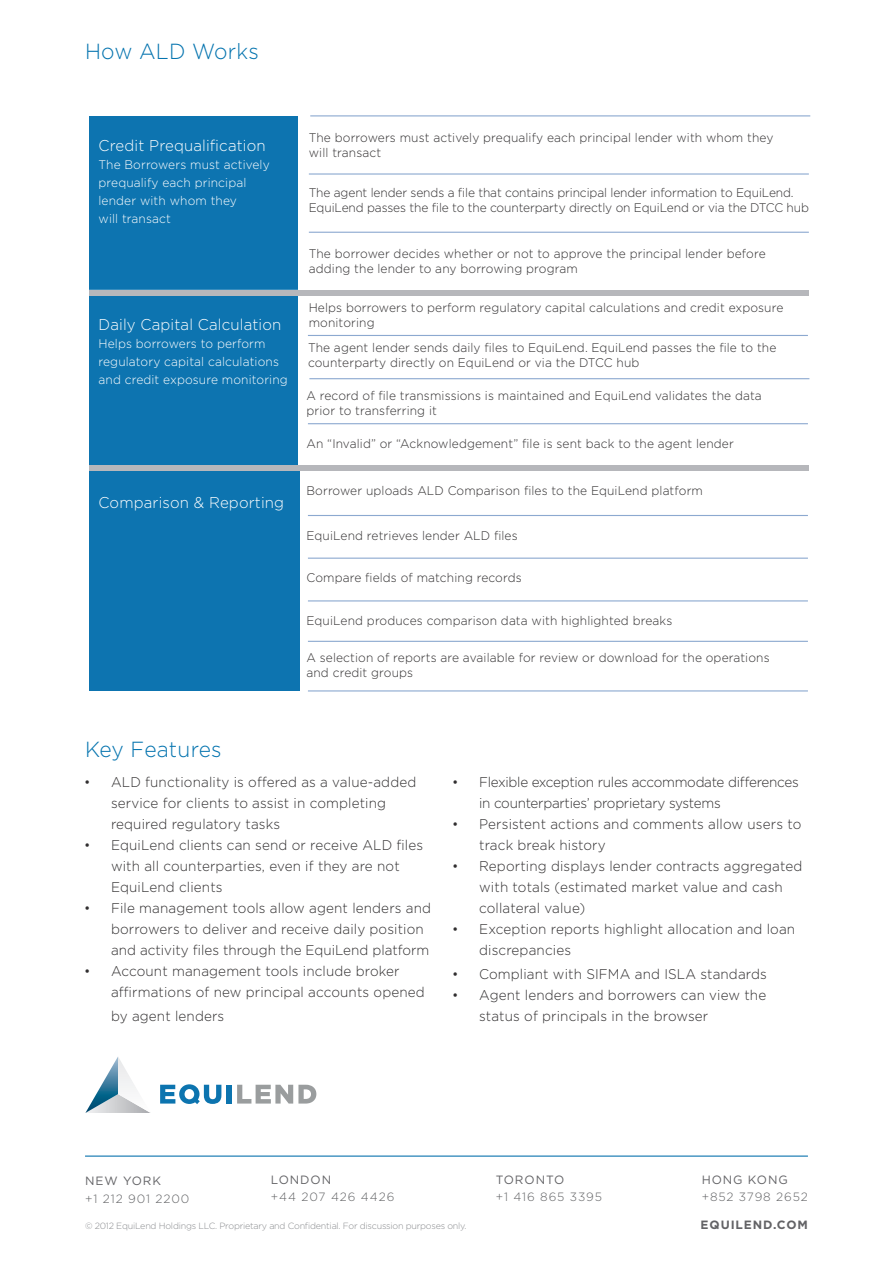
<style>
.page{position:relative;width:893px;height:1263px;background:#fff}
.page>*{position:absolute;margin:0;border:0;box-sizing:border-box;transform-origin:0 0}
.t1{font:300 21.9px "Gotham";letter-spacing:.01em;color:#0574af;scale:.96 1}
.t2{font:300 15.6px "Gotham";letter-spacing:.01em;color:#fff;scale:.96 1}
.t3{font:300 14.1px/21px "Gotham";letter-spacing:.01em;color:#312f30;scale:.96 1}
.t4{font:300 14.1px/21px "Gotham";letter-spacing:-.02em;color:#312f30;scale:.96 1}
.t5{font:300 12.45px/15px "Gotham";letter-spacing:.01em;color:#312f30;scale:.96 1}
.t6{font:300 12.45px "Gotham";letter-spacing:.01em;color:#fff;scale:.96 1}
.t7{font:300 12.45px "Gotham";letter-spacing:-.01em;color:#312f30;scale:.96 1}
.t8{font:300 12px "Gotham";letter-spacing:.075em;color:#636466}
.t9{font:12px "Gotham";letter-spacing:.075em;color:#636366}
.t10{font:700 12px "Gotham";letter-spacing:.075em;color:#636366}
.t11{font:300 9px "Gotham";letter-spacing:-.025em;color:#8a8c8f}
</style>
<div class="page">
<div style="left:88px;top:292px;width:210px;height:178px;background:#0d74b0"></div>
<div style="left:88px;top:116px;width:210px;height:176px;background:#0d74b0"></div>
<div style="left:89px;top:467px;width:210px;height:224px;background:#0d74b0"></div>
<svg style="left:85px;top:1057px;width:65px;height:56px"></svg>
<div style="left:227px;top:1085px;width:5px;height:18px;background:#0c74af"></div>
<svg style="left:160px;top:1084px;width:61px;height:20px"></svg>
<svg style="left:237px;top:1085px;width:79px;height:18px"></svg>
<hr style="left:85px;top:1155px;width:723px;height:2px;background:#0c74af">
<hr style="left:309px;top:173px;width:500px;height:2px;background:#8ca9d0">
<hr style="left:309px;top:232px;width:500px;height:1px;background:#8ca9d0">
<hr style="left:310px;top:115px;width:500px;height:1px;background:#8ca9d0">
<hr style="left:308px;top:335px;width:500px;height:1px;background:#8ca9d0">
<hr style="left:309px;top:378px;width:500px;height:1px;background:#8ca9d0">
<hr style="left:308px;top:423px;width:500px;height:1px;background:#8ca9d0">
<hr style="left:308px;top:515px;width:500px;height:1px;background:#8ca9d0">
<hr style="left:308px;top:558px;width:500px;height:1px;background:#8ca9d0">
<hr style="left:308px;top:600px;width:500px;height:1px;background:#8ca9d0">
<hr style="left:308px;top:641px;width:500px;height:1px;background:#8ca9d0">
<hr style="left:308px;top:690px;width:500px;height:1px;background:#8ca9d0">
<div style="left:88px;top:465px;width:720px;height:6px;background:#b6b7bb"></div>
<div style="left:88px;top:290px;width:720px;height:6px;background:#b6b7bb"></div>
<div style="left:71px;top:104px;width:18px;height:591px;background:#fff"></div>
<p class="t1" style="left:85px;top:37px;width:183px">How ALD Works</p>
<p class="t2" style="left:99px;top:135px;width:176px">Credit Prequalification</p>
<p class="t6" style="left:99px;top:156px;width:180px">The Borrowers must actively</p>
<p class="t6" style="left:99px;top:174px;width:156px">prequalify each principal</p>
<p class="t6" style="left:99px;top:192px;width:146px">lender with whom they</p>
<p class="t6" style="left:99px;top:210px;width:77px">will transact</p>
<p class="t2" style="left:99px;top:315px;width:192px">Daily Capital Calculation</p>
<p class="t6" style="left:99px;top:336px;width:175px">Helps borrowers to perform</p>
<p class="t6" style="left:99px;top:354px;width:189px">regulatory capital calculations</p>
<p class="t6" style="left:99px;top:372px;width:199px">and credit exposure monitoring</p>
<p class="t2" style="left:99px;top:492px;width:195px">Comparison &amp; Reporting</p>
<p class="t5" style="left:309px;top:130px;width:485px">The borrowers must actively prequalify each principal lender with whom they</p>
<p class="t5" style="left:309px;top:145px;width:77px">will transact</p>
<p class="t7" style="left:309px;top:185px;width:507px">The agent lender sends a file that contains principal lender information to EquiLend.</p>
<p class="t7" style="left:309px;top:200px;width:522px">EquiLend passes the file to the counterparty directly on EquiLend or via the DTCC hub</p>
<p class="t5" style="left:309px;top:246px;width:477px">The borrower decides whether or not to approve the principal lender before adding the lender to any borrowing program</p>
<p class="t5" style="left:309px;top:300px;width:496px">Helps borrowers to perform regulatory capital calculations and credit exposure</p>
<p class="t5" style="left:309px;top:315px;width:70px">monitoring</p>
<p class="t5" style="left:308px;top:340px;width:489px">The agent lender sends daily files to EquiLend. EquiLend passes the file to the counterparty directly on EquiLend or via the DTCC hub</p>
<p class="t5" style="left:306px;top:388px;width:476px">A record of file transmissions is maintained and EquiLend validates the data prior to transferring it</p>
<p class="t5" style="left:306px;top:435px;width:447px">An “Invalid” or “Acknowledgement” file is sent back to the agent lender</p>
<p class="t5" style="left:306px;top:482px;width:415px">Borrower uploads ALD Comparison files to the EquiLend platform</p>
<p class="t5" style="left:306px;top:528px;width:222px">EquiLend retrieves lender ALD files</p>
<p class="t5" style="left:306px;top:570px;width:226px">Compare fields of matching records</p>
<p class="t5" style="left:306px;top:612px;width:383px">EquiLend produces comparison data with highlighted breaks</p>
<p class="t5" style="left:306px;top:650px;width:484px">A selection of reports are available for review or download for the operations and credit groups</p>
<p class="t1" style="left:85px;top:735px;width:144px">Key Features</p>
<p class="t3" style="left:111px;top:771px;width:319px;text-indent:-27px">• ALD functionality is offered as a value-added service for clients to assist in completing required regulatory tasks</p>
<p class="t3" style="left:111px;top:834px;width:327px;text-indent:-27px">• EquiLend clients can send or receive ALD files with all counterparties, even if they are not<br>EquiLend clients</p>
<p class="t3" style="left:111px;top:897px;width:335px;text-indent:-27px">• File management tools allow agent lenders and borrowers to deliver and receive daily position and activity files through the EquiLend platform</p>
<p class="t3" style="left:111px;top:960px;width:328px;text-indent:-27px">• Account management tools include broker affirmations of new principal accounts opened</p>
<p class="t3" style="left:111px;top:1005px;width:119px">by agent lenders</p>
<p class="t4" style="left:479px;top:771px;width:334px;text-indent:-27px">• Flexible exception rules accommodate differences in counterparties’ proprietary systems</p>
<p class="t3" style="left:479px;top:813px;width:337px;text-indent:-27px">• Persistent actions and comments allow users to track break history</p>
<p class="t3" style="left:479px;top:855px;width:338px;text-indent:-27px">• Reporting displays lender contracts aggregated with totals (estimated market value and cash collateral value)</p>
<p class="t3" style="left:479px;top:918px;width:331px;text-indent:-27px">• Exception reports highlight allocation and loan discrepancies</p>
<p class="t3" style="left:452px;top:963px;width:329px">• Compliant with SIFMA and ISLA standards</p>
<p class="t3" style="left:479px;top:984px;width:300px;text-indent:-27px">• Agent lenders and borrowers can view the status of principals in the browser</p>
<p class="t9" style="left:85px;top:1173px;width:78px">NEW YORK</p>
<p class="t8" style="left:85px;top:1191px;width:106px">+1 212 901 2200</p>
<p class="t9" style="left:271px;top:1172px;width:62px">LONDON</p>
<p class="t8" style="left:271px;top:1189px;width:125px">+44 207 426 4426</p>
<p class="t11" style="left:85px;top:1220px;width:383px">© 2012 EquiLend Holdings LLC. Proprietary and Confidential. For discussion purposes only.</p>
<p class="t9" style="left:496px;top:1172px;width:70px">TORONTO</p>
<p class="t8" style="left:496px;top:1189px;width:108px">+1 416 865 3395</p>
<p class="t9" style="left:702px;top:1172px;width:88px">HONG KONG</p>
<p class="t8" style="left:702px;top:1189px;width:108px">+852 3798 2652</p>
<p class="t10" style="left:701px;top:1217px;width:109px">EQUILEND.COM</p>
</div>
